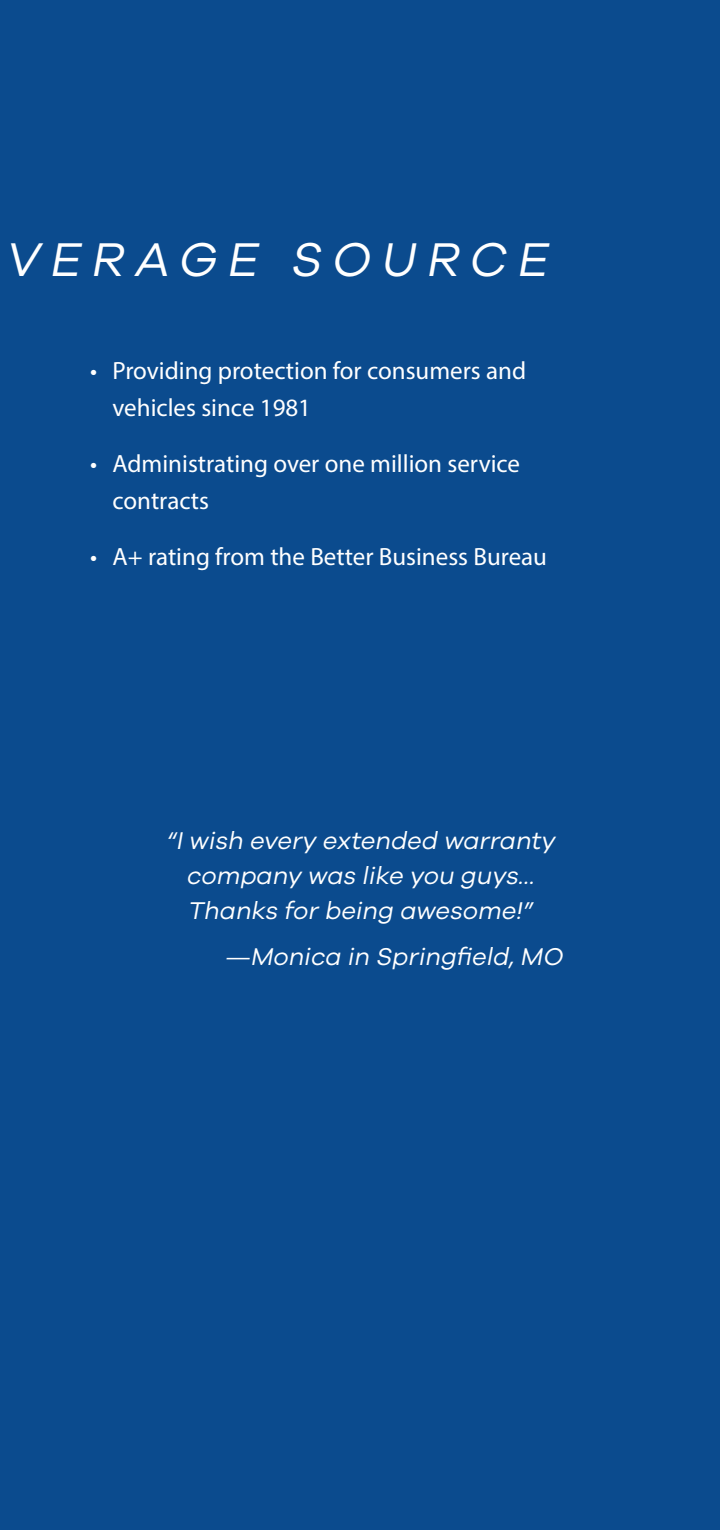
<style>
.page{position:relative;width:720px;height:1530px;background:#0b4b8e}
.page>*{position:absolute;margin:0;border:0;box-sizing:border-box;transform-origin:0 0}
.t1{font:italic 48.75px "Galano Grotesque";color:#fff}
.t2{font:25px/37.5px "Myriad Pro";color:#fff}
.t3{font:italic 25px/35px "Galano Grotesque";color:#fff;text-align:center}
</style>
<div class="page">
<h1 class="t1" style="left:4px;top:230px;width:554px">VERAGE SOURCE</h1>
<p class="t2" style="left:112px;top:351px;width:415px;text-indent:-22px">• Providing protection for consumers and vehicles since 1981</p>
<p class="t2" style="left:112px;top:444px;width:409px;text-indent:-22px">• Administrating over one million service contracts</p>
<p class="t2" style="left:90px;top:537px;width:459px">• A+ rating from the Better Business Bureau</p>
<p class="t3" style="left:165px;top:822px;width:396px">“Iwish every extended warranty company was like you guys…<br>Thanks for being awesome!”</p>
<p class="t3" style="left:224px;top:938px;width:345px">—Monica in Springfield,MO</p>
</div>
